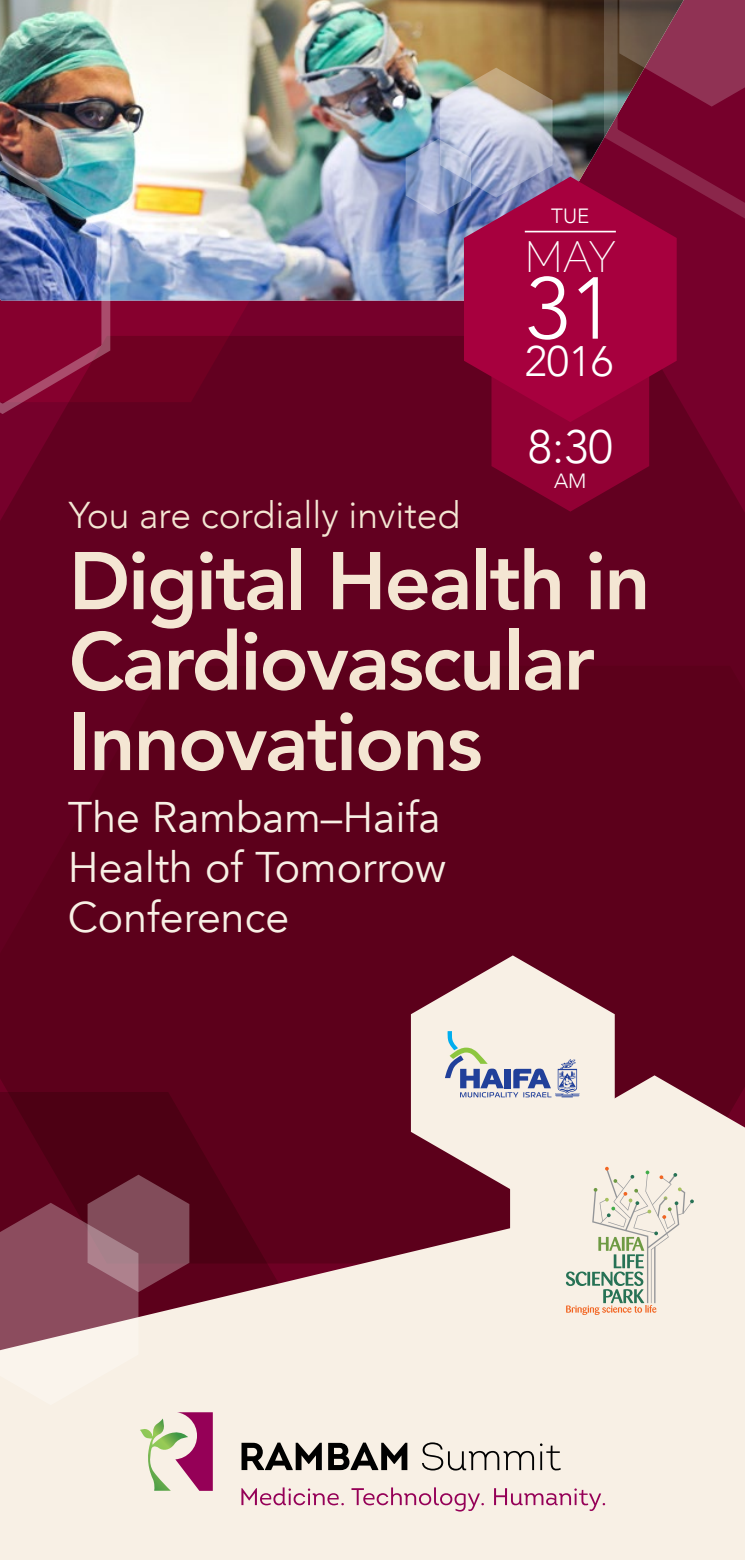
<style>
.page{position:relative;width:745px;height:1560px;background:#fff}
.page>*{position:absolute;margin:0;border:0;box-sizing:border-box;transform-origin:0 0}
.t1{font:800 80.75px/80.5px "Avenir";letter-spacing:-.025em;color:#f4e6d3}
.t2{font:300 46.5px "Avenir";color:#fff}
.t3{font:200 43px "Raleway";color:#fff}
.t4{font:42.75px/50px "Avenir";color:#f8f0e5}
.t5{font:300 42.5px "Avenir";color:#fff}
.t6{font:300 37.25px "Avenir";color:#f4e6d3}
.t7{font:300 20.5px "Avenir";color:#fff}
</style>
<div class="page">
<svg style="left:115px;top:300px;width:242px;height:36px;background:#7f032f"></svg>
<div style="left:0;top:336px;width:744px;height:835px;background:#5c001b"></div>
<svg style="left:0;top:1171px;width:744px;height:388px;background:#dbc5c0"></svg>
<svg style="left:241px;top:1487px;width:102px;height:18px;background:#dfb4c1"></svg>
<svg style="left:351px;top:1487px;width:132px;height:24px;background:#e5c4ca"></svg>
<svg style="left:493px;top:1487px;width:111px;height:24px;background:#e6c5cb"></svg>
<svg style="left:241px;top:1442px;width:80px;height:27px;background:#7b7771"></svg>
<svg style="left:328px;top:1442px;width:79px;height:27px;background:#75716c"></svg>
<svg style="left:422px;top:1442px;width:111px;height:28px;background:#cfc9bf"></svg>
<svg style="left:539px;top:1443px;width:21px;height:28px"></svg>
<svg style="left:140px;top:1411px;width:73px;height:79px;background:#c89ea5"></svg>
<img style="left:0;top:0;width:591px;height:300px">
<img style="left:0;top:155px;width:115px;height:261px">
<svg style="left:0;top:1174px;width:189px;height:230px;background:#a77982"></svg>
<img style="left:405px;top:68px;width:147px;height:146px">
<svg style="left:591px;top:0;width:153px;height:344px;background:#731031"></svg>
<svg style="left:619px;top:0;width:125px;height:107px;background:#7e3248"></svg>
<div style="left:509px;top:1075px;width:235px;height:333px;background:#f8f0e5"></div>
<svg style="left:410px;top:955px;width:204px;height:235px;background:#d1b4b2"></svg>
<svg style="left:444px;top:1031px;width:135px;height:66px;background:#c9ccd2"></svg>
<svg style="left:565px;top:1166px;width:128px;height:148px;background:#e7e2d5"></svg>
<svg style="left:491px;top:422px;width:157px;height:89px;background:#86002f"></svg>
<svg style="left:463px;top:177px;width:213px;height:245px;background:#9b0942"></svg>
<hr style="left:524px;top:231px;width:91px;height:1px;background:#fff">
<p class="t7" style="left:551px;top:204px;width:40px">TUE</p>
<p class="t3" style="left:524px;top:231px;width:92px">MAY</p>
<p class="t5" style="left:524px;top:336px;width:92px"><sup>31</sup>2016</p>
<p class="t2" style="left:527px;top:419px;width:86px">8:30</p>
<p class="t6" style="left:69px;top:493px;width:393px">You are cordially invited</p>
<p class="t7" style="left:553px;top:468px;width:34px">AM</p>
<h1 class="t1" style="left:69px;top:541px;width:583px">Digital Health in<br>Cardiovascular<br>Innovations</h1>
<p class="t4" style="left:68px;top:793px;width:379px">The Rambam–Haifa<br>Health of Tomorrow<br>Conference</p>
</div>
